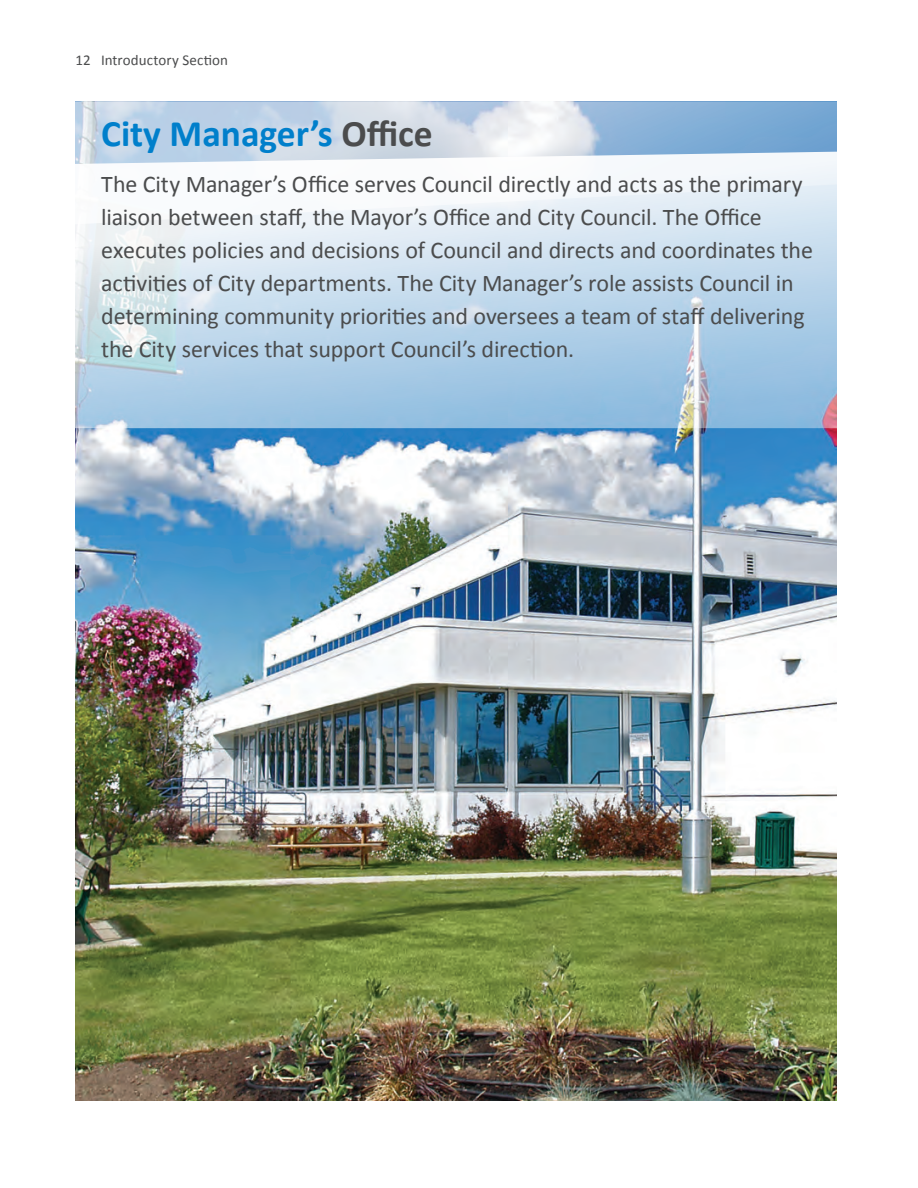
<style>
.page{position:relative;width:918px;height:1188px;background:#fff}
.page>*{position:absolute;margin:0;border:0;box-sizing:border-box;transform-origin:0 0}
.heading-lg_bold-grey{font:700 37.5px "Calibri";color:#007fcb}
.Deck{font:24px/33px "Calibri";letter-spacing:-.005em;color:#4b4c4d}
.body-paragraph{font:15px "Calibri";letter-spacing:.005em;color:#4b4c4d}
.s1{color:#4b4c4d}
</style>
<div class="page">
<img style="left:76px;top:428px;width:761px;height:672px">
<svg style="left:75px;top:101px;width:762px;height:50px;background:#b5cce2"></svg>
<svg style="left:75px;top:151px;width:762px;height:277px"></svg>
<p class="body-paragraph" style="left:76px;top:51px;width:154px">12 Introductory Section</p>
<p class="heading-lg_bold-grey" style="left:101px;top:110px;width:333px">City Manager’s <span class="s1">Office</span></p>
<p class="Deck" style="left:101px;top:168px;width:713px">The City Manager’s Office serves Council directly and acts as the primary liaison between staff, the Mayor’s Office and City Council. The Office executes policies and decisions of Council and directs and coordinates the activities of City departments. The City Manager’s role assists Council in determining community priorities and oversees a team of staff delivering the City services that support Council’s direction.</p>
</div>
